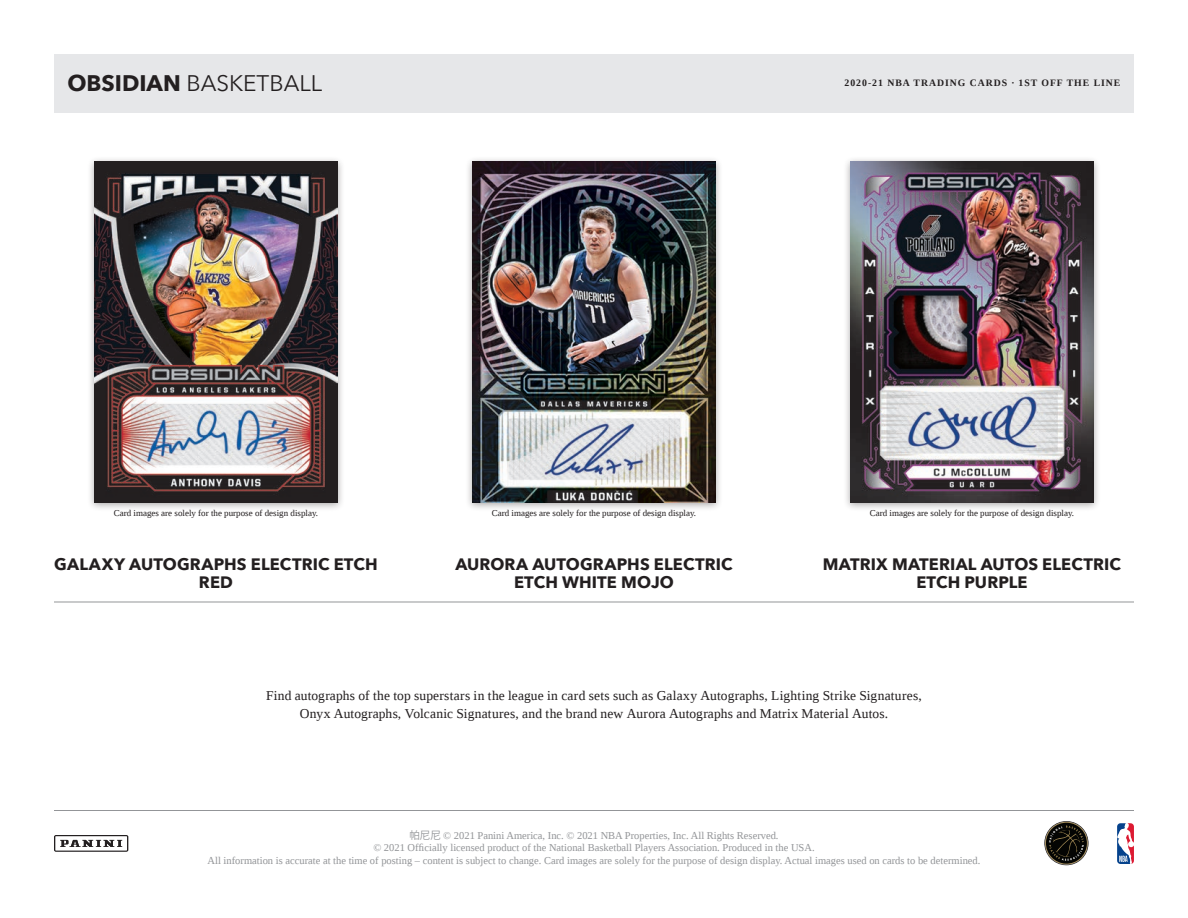
<style>
.page{position:relative;width:1188px;height:918px;background:#fff}
.page>*{position:absolute;margin:0;border:0;box-sizing:border-box;transform-origin:0 0}
.t1{font:22.5px "Avenir Next";color:#231f20}
.t2{font:700 16.5px/18px "Avenir Next";letter-spacing:.005em;color:#231f20;text-align:center}
.t3{font:13.5px/18px "Liberation Serif";letter-spacing:.01em;color:#231f20;text-align:center}
.t4{font:10.5px/12.6px "Liberation Serif";color:#939598;text-align:center}
.t5{font:700 9.75px "Liberation Serif";letter-spacing:.1em;color:#231f20}
.t6{font:9px "Liberation Serif";color:#231f20}
.s1{font-weight:700}
.s2{font-family:"Koz Go Pr 6 N"}
</style>
<div class="page">
<hr style="left:54px;top:602px;width:1080px;height:1px;background:#939598">
<div style="left:87px;top:156px;width:258px;height:356px;background:#231f20;opacity:.4"></div>
<img style="left:94px;top:162px;width:243px;height:340px">
<div style="left:465px;top:156px;width:258px;height:356px;background:#231f20;opacity:.4"></div>
<img style="left:472px;top:162px;width:244px;height:340px">
<div style="left:843px;top:156px;width:258px;height:356px;background:#231f20;opacity:.4"></div>
<img style="left:850px;top:162px;width:244px;height:340px">
<svg style="left:1117px;top:823px;width:17px;height:41px"></svg>
<hr style="left:54px;top:810px;width:1080px;height:1px;background:#939598">
<svg style="left:54px;top:835px;width:74px;height:17px"></svg>
<svg style="left:1044px;top:821px;width:45px;height:44px"></svg>
<div style="left:54px;top:54px;width:1080px;height:58px;background:#e6e7e9"></div>
<p class="t1" style="left:68px;top:64px;width:256px"><span class="s1">OBSIDIAN</span> BASKETBALL</p>
<p class="t5" style="left:845px;top:77px;width:277px">2020-21 NBA TRADING CARDS · 1ST OFF THE LINE</p>
<p class="t6" style="left:114px;top:507px;width:206px">Card images are solely for the purpose of design display.</p>
<p class="t6" style="left:492px;top:507px;width:206px">Card images are solely for the purpose of design display.</p>
<p class="t6" style="left:870px;top:507px;width:206px">Card images are solely for the purpose of design display.</p>
<p class="t2" style="left:54px;top:555px;width:325px">GALAXY AUTOGRAPHS ELECTRIC ETCH<br>RED</p>
<p class="t2" style="left:455px;top:555px;width:279px">AURORA AUTOGRAPHS ELECTRIC<br>ETCH WHITE MOJO</p>
<p class="t2" style="left:823px;top:555px;width:300px">MATRIX MATERIAL AUTOS ELECTRIC<br>ETCH PURPLE</p>
<p class="t3" style="left:266px;top:687px;width:657px">Find autographs of the top superstars in the league in card sets such as Galaxy Autographs, Lighting Strike Signatures,<br>Onyx Autographs, Volcanic Signatures, and the brand new Aurora Autographs and Matrix Material Autos.</p>
<p class="t4" style="left:208px;top:829px;width:774px"><span class="s2">帕尼尼</span> © 2021 Panini America, Inc. © 2021 NBA Properties, Inc. All Rights Reserved.<br>© 2021 Officially licensed product of the National Basketball Players Association. Produced in the USA.<br>All information is accurate at the time of posting – content is subject to change. Card images are solely for the purpose of design display. Actual images used on cards to be determined.</p>
</div>
